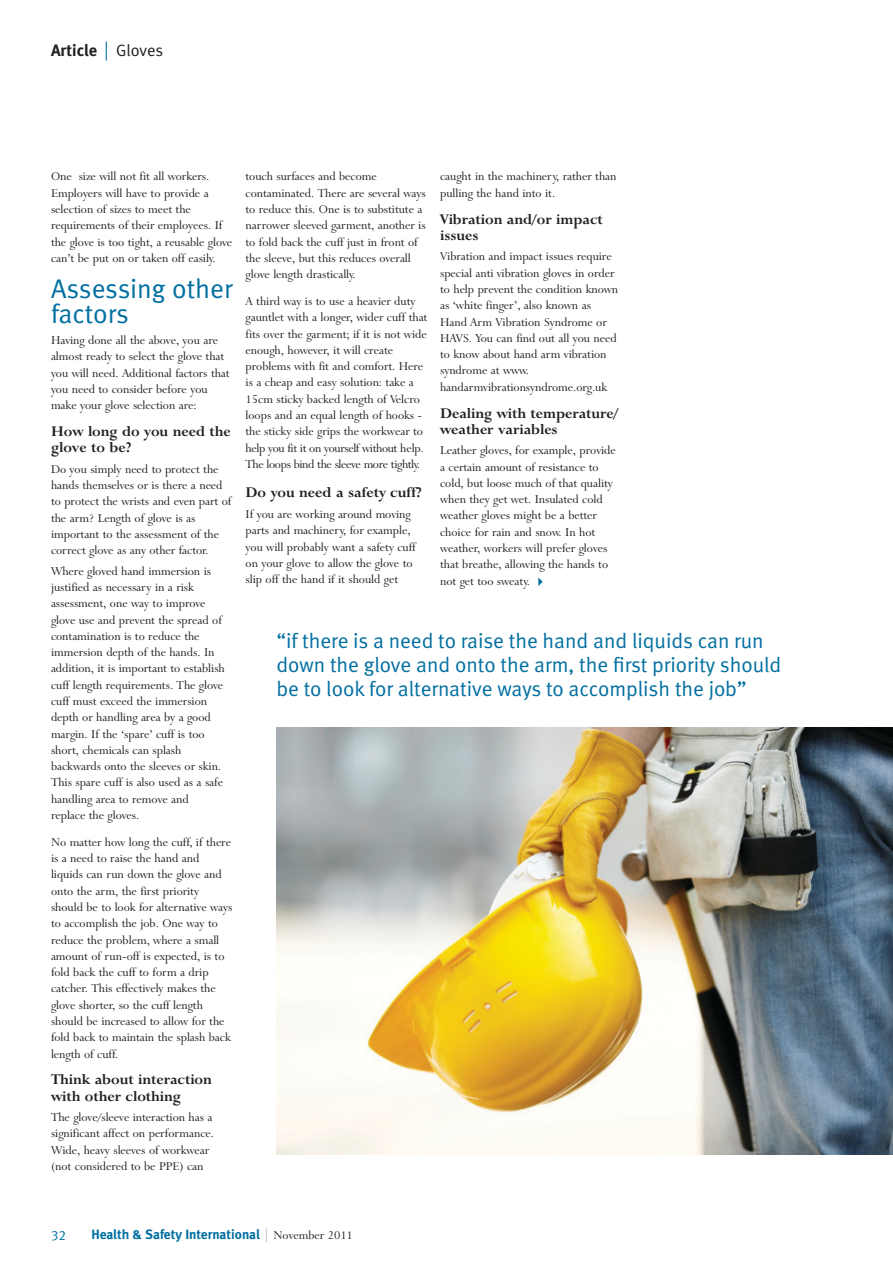
<style>
.page{position:relative;width:893px;height:1263px;background:#fff}
.page>*{position:absolute;margin:0;border:0;box-sizing:border-box;transform-origin:0 0}
.t1{font:27px/25.5px "Meta Normal LF";color:#006fa1}
.t2{font:21px/24px "Meta Normal LF";color:#006fa1}
.t3{font:700 16.5px/16.2px "Lapidary 333 BT";color:#231f20}
.t4{font:16.5px "Meta Bold LF";color:#231f20}
.t5{font:13.5px/16.4px "Lapidary 333 BT";color:#231f20}
.t6{font:13.5px "Meta Bold LF";color:#006fa1}
.t7{font:13.5px "Meta Normal LF";color:#006fa1}
.s1{font-family:"Lapidary 333 BT";font-size:18.9px;color:#006fa1}
.s2{font-family:"Meta Normal LF"}
.s3{color:#006fa1}
.s4{font-family:"Lapidary 333 BT";color:#bcbec0}
.s5{font-family:"Lapidary 333 BT";color:#231f20}
</style>
<div class="page">
<img style="left:276px;top:727px;width:617px;height:427px">
<p class="t4" style="left:51px;top:40px;width:114px">Article <span class="s1">|</span> <span class="s2">Gloves</span></p>
<p class="t5" style="left:51px;top:168px;width:183px">One size will not fit all workers.<br>Employers will have to provide a selection of sizes to meet the requirements of their employees. If the glove is too tight, a reusable glove can’t be put on or taken off easily.</p>
<h1 class="t1" style="left:51px;top:275px;width:183px">Assessing other factors</h1>
<p class="t5" style="left:51px;top:332px;width:180px">Having done all the above, you are almost ready to select the glove that you will need. Additional factors that you need to consider before you make your glove selection are:</p>
<p class="t3" style="left:51px;top:423px;width:181px">How long do you need the glove to be?</p>
<p class="t5" style="left:51px;top:461px;width:182px">Do you simply need to protect the hands themselves or is there a need to protect the wrists and even part of the arm? Length of glove is as important to the assessment of the correct glove as any other factor.</p>
<p class="t5" style="left:51px;top:563px;width:175px">Where gloved hand immersion is justified as necessary in a risk assessment, one way to improve glove use and prevent the spread of contamination is to reduce the immersion depth of the hands. In addition, it is important to establish cuff length requirements. The glove cuff must exceed the immersion depth or handling area by a good margin. If the ‘spare’ cuff is too short, chemicals can splash backwards onto the sleeves or skin.<br>This spare cuff is also used as a safe handling area to remove and replace the gloves.</p>
<p class="t5" style="left:51px;top:834px;width:183px">No matter how long the cuff, if there is a need to raise the hand and liquids can run down the glove and onto the arm, the first priority should be to look for alternative ways to accomplish the job. One way to reduce the problem, where a small amount of run-off is expected, is to fold back the cuff to form a drip catcher. This effectively makes the glove shorter, so the cuff length should be increased to allow for the fold back to maintain the splash back length of cuff.</p>
<p class="t3" style="left:51px;top:1071px;width:162px">Think about interaction with other clothing</p>
<p class="t5" style="left:51px;top:1109px;width:164px">The glove/sleeve interaction has a significant affect on performance.<br>Wide, heavy sleeves of workwear (not considered to be PPE) can</p>
<p class="t5" style="left:246px;top:168px;width:182px">touch surfaces and become contaminated. There are several ways to reduce this. One is to substitute a narrower sleeved garment, another is to fold back the cuff just in front of the sleeve, but this reduces overall glove length drastically.</p>
<p class="t5" style="left:246px;top:293px;width:183px">A third way is to use a heavier duty gauntlet with a longer, wider cuff that fits over the garment; if it is not wide enough, however, it will create problems with fit and comfort. Here is a cheap and easy solution: take a 15cm sticky backed length of Velcro loops and an equal length of hooks - the sticky side grips the workwear to help you fit it on yourself without help.<br>The loops bind the sleeve more tightly.</p>
<p class="t3" style="left:246px;top:485px;width:178px">Do you need a safety cuff?</p>
<p class="t5" style="left:246px;top:506px;width:172px">If you are working around moving parts and machinery, for example, you will probably want a safety cuff on your glove to allow the glove to slip off the hand if it should get</p>
<p class="t5" style="left:440px;top:168px;width:178px">caught in the machinery, rather than pulling the hand into it.</p>
<p class="t3" style="left:440px;top:211px;width:164px">Vibration and/or impact issues</p>
<p class="t5" style="left:440px;top:248px;width:180px">Vibration and impact issues require special anti vibration gloves in order to help prevent the condition known as ‘white finger’, also known as<br>Hand Arm Vibration Syndrome or<br>HAVS. You can find out all you need to know about hand arm vibration syndrome at www. handarmvibrationsyndrome.org.uk</p>
<p class="t3" style="left:440px;top:405px;width:180px">Dealing with temperature/ weather variables</p>
<p class="t5" style="left:440px;top:442px;width:177px">Leather gloves, for example, provide a certain amount of resistance to cold, but loose much of that quality when they get wet. Insulated cold weather gloves might be a better choice for rain and snow. In hot weather, workers will prefer gloves that breathe, allowing the hands to not get too sweaty. <span class="s3">✔</span></p>
<h2 class="t2" style="left:276px;top:629px;width:506px">“if there is a need to raise the hand and liquids can run down the glove and onto the arm, the first priority should be to look for alternative ways to accomplish the job”</h2>
<p class="t7" style="left:51px;top:1227px;width:17px">32</p>
<p class="t6" style="left:91px;top:1227px;width:263px">Health &amp; Safety International <span class="s4">|</span> <span class="s5">November 2011</span></p>
</div>
